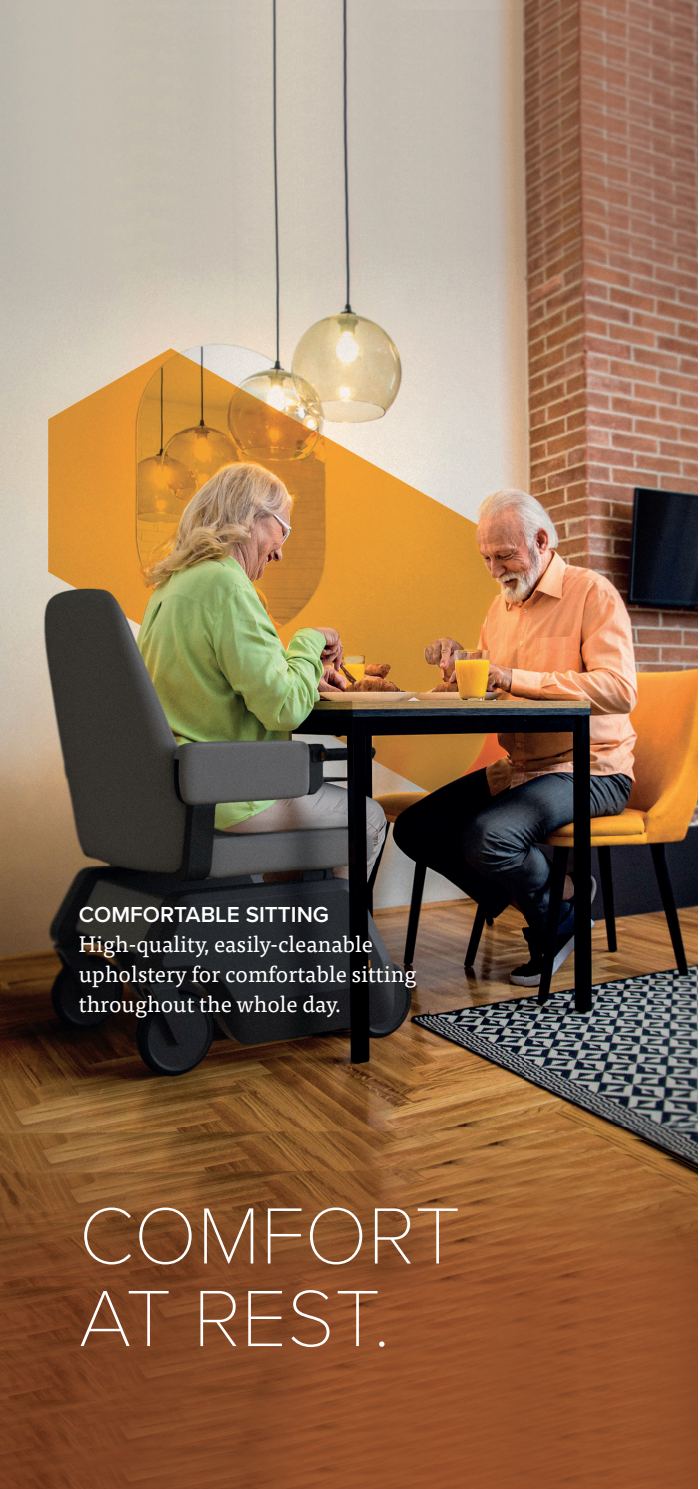
<style>
.page{position:relative;width:700px;height:1489px;background:#fff}
.page>*{position:absolute;margin:0;border:0;box-sizing:border-box;transform-origin:0 0}
.t1{font:100 82.5px/82.5px "Proxima Nova T";color:#fff}
.t2{font:22.5px/30px "Tisa Pro";color:#fff}
.t3{font:600 22.5px "Proxima Nova";color:#fff}
</style>
<div class="page">
<img style="left:0;top:0;width:697px;height:1488px">
<p class="t3" style="left:79px;top:897px;width:252px">COMFORTABLE SITTING</p>
<p class="t2" style="left:79px;top:927px;width:339px">High-quality, easily-cleanable upholstery for comfortable sitting throughout the whole day.</p>
<h1 class="t1" style="left:79px;top:1190px;width:383px">COMFORT<br>AT REST.</h1>
</div>
